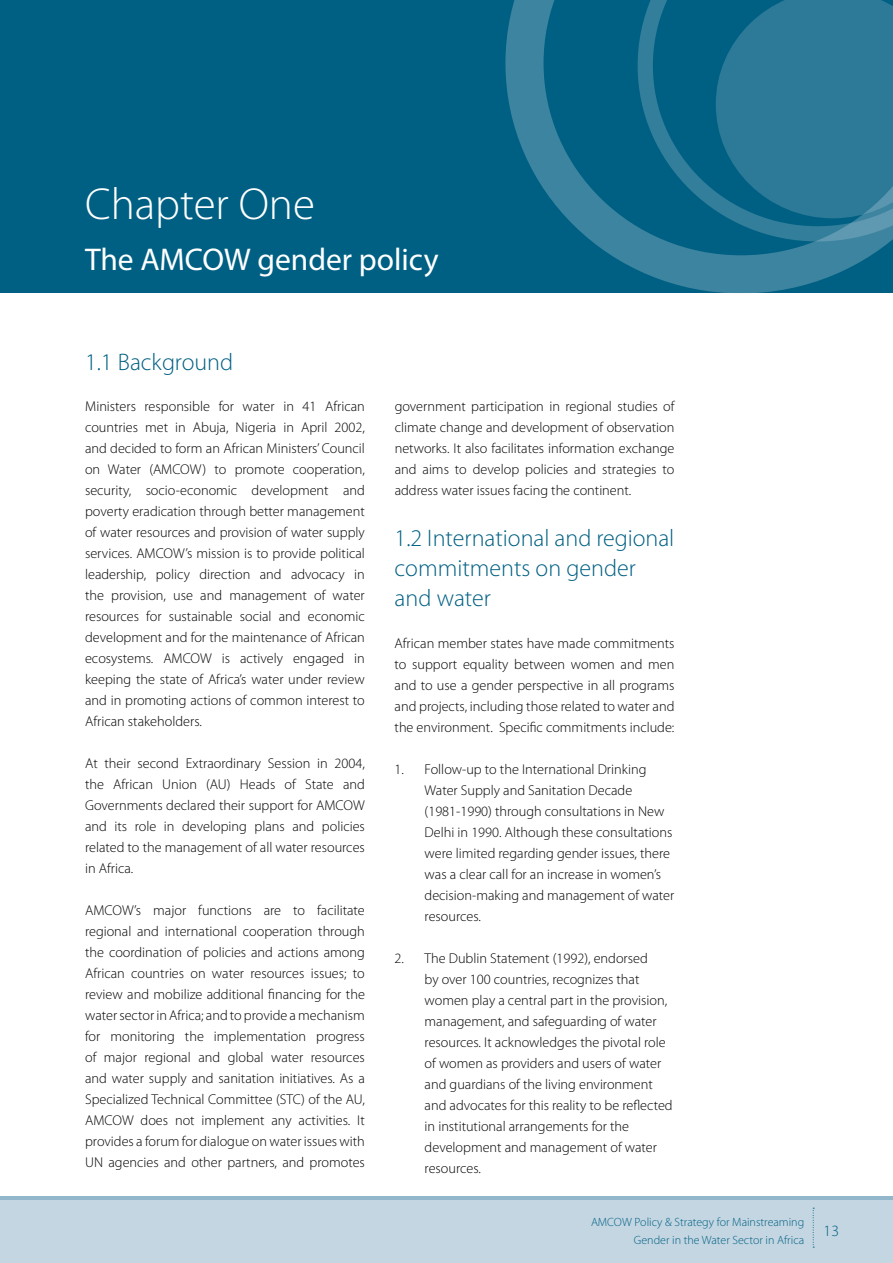
<style>
.page{position:relative;width:893px;height:1263px;background:#fff}
.page>*{position:absolute;margin:0;border:0;box-sizing:border-box;transform-origin:0 0}
.t1{font:300 45px "Myriad Pro";color:#fff}
.t2{font:31.5px "Myriad Pro";color:#fff}
.t3{font:300 24px/30px "Myriad Pro";color:#006083}
.t4{font:300 15.75px "Myriad Pro";color:#006083}
.t5{font:300 14.25px/21px "Myriad Pro";color:#000;text-align:justify}
.t6{font:300 12px/18px "Myriad Pro";color:#006083;text-align:right}
</style>
<div class="page">
<div style="left:0;top:1197px;width:893px;height:66px;background:#c4d6e2"></div>
<hr style="left:0;top:1196px;width:893px;height:3px;background:#92b7cb">
<svg style="left:813px;top:1208px;width:1px;height:40px"></svg>
<div style="left:0;top:0;width:893px;height:293px;background:#006083"></div>
<svg style="left:505px;top:0;width:386px;height:293px"></svg>
<svg style="left:638px;top:0;width:255px;height:241px"></svg>
<h1 class="t1" style="left:85px;top:179px;width:231px">Chapter One</h1>
<h2 class="t2" style="left:85px;top:240px;width:355px">The AMCOW gender policy</h2>
<h3 class="t3" style="left:85px;top:347px;width:150px">1.1 Background</h3>
<p class="t5" style="left:85px;top:396px;width:281px">Ministers responsible for water in 41 African countries met in Abuja, Nigeria in April 2002, and decided to form an African Ministers’ Council on Water (AMCOW) to promote cooperation, security, socio-economic development and poverty eradication through better management of water resources and provision of water supply services. AMCOW’s mission is to provide political leadership, policy direction and advocacy in the provision, use and management of water resources for sustainable social and economic development and for the maintenance of African ecosystems. AMCOW is actively engaged in keeping the state of Africa’s water under review and in promoting actions of common interest to African stakeholders.</p>
<p class="t5" style="left:85px;top:753px;width:281px">At their second Extraordinary Session in 2004, the African Union (AU) Heads of State and Governments declared their support for AMCOW and its role in developing plans and policies related to the management of all water resources in Africa.</p>
<p class="t5" style="left:85px;top:900px;width:281px">AMCOW’s major functions are to facilitate regional and international cooperation through the coordination of policies and actions among African countries on water resources issues; to review and mobilize additional financing for the water sector in Africa; and to provide a mechanism for monitoring the implementation progress of major regional and global water resources and water supply and sanitation initiatives. As a Specialized Technical Committee (STC) of the AU, AMCOW does not implement any activities. It provides a forum for dialogue on water issues with UN agencies and other partners, and promotes</p>
<p class="t5" style="left:395px;top:396px;width:281px">government participation in regional studies of climate change and development of observation networks. It also facilitates information exchange and aims to develop policies and strategies to address water issues facing the continent.</p>
<h3 class="t3" style="left:395px;top:523px;width:281px">1.2 International and regional commitments on gender and water</h3>
<p class="t5" style="left:395px;top:633px;width:281px">African member states have made commitments to support equality between women and men and to use a gender perspective in all programs and projects, including those related to water and the environment. Specific commitments include:</p>
<p class="t5" style="left:425px;top:759px;width:251px;text-align:left;text-indent:-30px">1. Follow-up to the International Drinking Water Supply and Sanitation Decade (1981-1990) through consultations in New Delhi in 1990. Although these consultations were limited regarding gender issues, there was a clear call for an increase in women’s decision-making and management of water resources.</p>
<p class="t5" style="left:425px;top:948px;width:250px;text-align:left;text-indent:-30px">2. The Dublin Statement (1992), endorsed<br>by over 100 countries, recognizes that women play a central part in the provision, management, and safeguarding of water resources. It acknowledges the pivotal role of women as providers and users of water and guardians of the living environment and advocates for this reality to be reflected in institutional arrangements for the development and management of water resources.</p>
<p class="t6" style="left:591px;top:1213px;width:215px">AMCOW Policy &amp; Strategy for Mainstreaming<br>Gender in the Water Sector in Africa</p>
<p class="t4" style="left:824px;top:1222px;width:17px">13</p>
</div>
